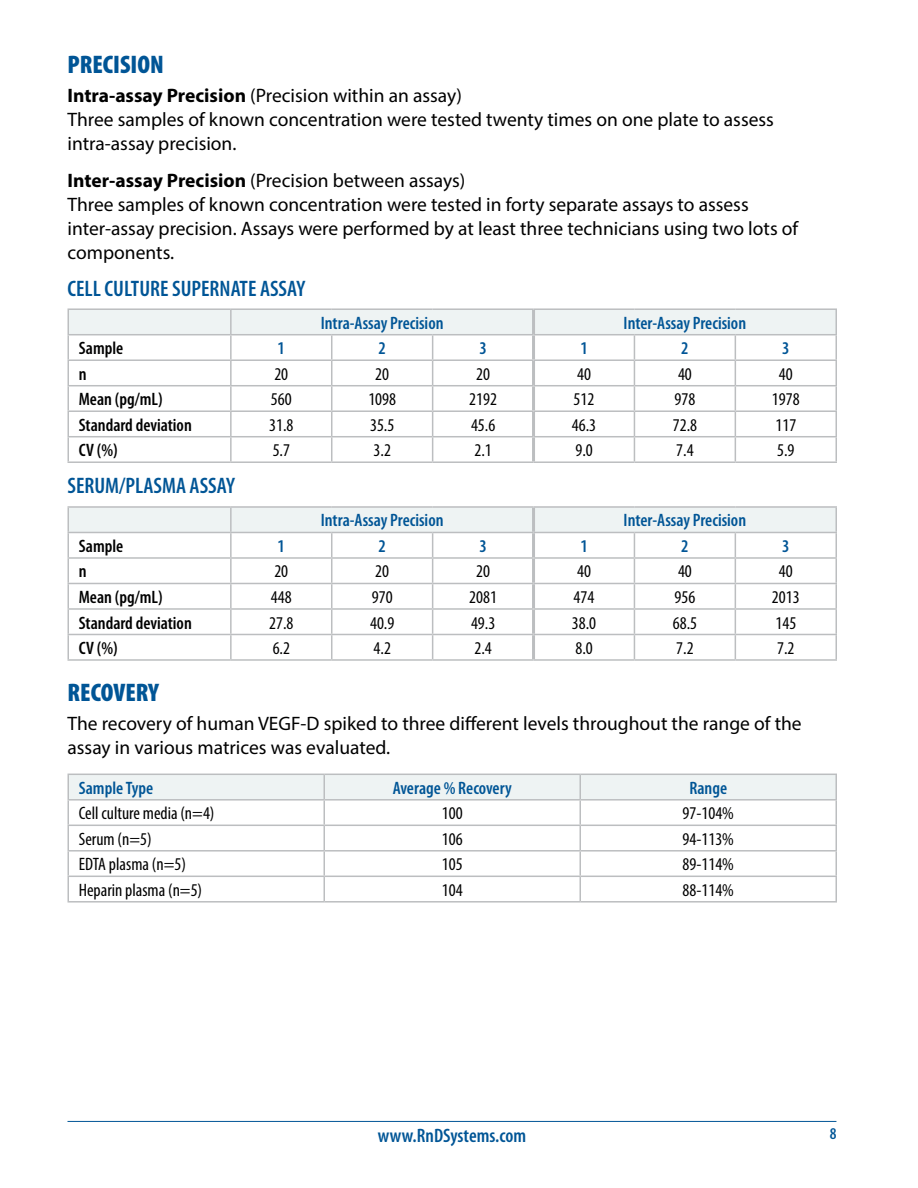
<style>
.page{position:relative;width:918px;height:1188px;background:#fff}
.page>*{position:absolute;margin:0;border:0;box-sizing:border-box;transform-origin:0 0}
.t1{font:900 condensed 25.5px "Myriad Pro";color:#005596}
.t2{font:600 condensed 22.5px "Myriad Pro";color:#005596}
.t3{font:19.5px/24px "Myriad Pro";color:#000}
.t4{font:600 condensed 19.5px "Myriad Pro";color:#005596}
.t5{font:condensed 18px "Myriad Pro";color:#000}
.t6{font:600 condensed 18px "Myriad Pro";color:#005596}
.t7{font:600 condensed 18px "Myriad Pro";color:#000}
.t8{font:600 condensed 16.5px "Myriad Pro";color:#005596}
.s1{font-weight:700}
</style>
<div class="page">
<hr style="left:68px;top:1121px;width:768px;height:1px;background:#005596">
<hr style="left:68px;top:308px;width:163px;height:2px;background:#bcbec0">
<hr style="left:231px;top:308px;width:101px;height:2px;background:#bcbec0">
<hr style="left:332px;top:308px;width:101px;height:2px;background:#bcbec0">
<hr style="left:433px;top:308px;width:101px;height:2px;background:#bcbec0">
<hr style="left:534px;top:308px;width:100px;height:2px;background:#bcbec0">
<hr style="left:634px;top:308px;width:101px;height:2px;background:#bcbec0">
<hr style="left:735px;top:308px;width:102px;height:2px;background:#bcbec0">
<svg style="left:68px;top:309px;width:769px;height:152px"></svg>
<hr style="left:68px;top:461px;width:163px;height:2px;background:#bcbec0">
<hr style="left:231px;top:461px;width:101px;height:2px;background:#bcbec0">
<hr style="left:332px;top:461px;width:101px;height:2px;background:#bcbec0">
<hr style="left:433px;top:461px;width:101px;height:2px;background:#bcbec0">
<hr style="left:534px;top:461px;width:100px;height:2px;background:#bcbec0">
<hr style="left:634px;top:461px;width:101px;height:2px;background:#bcbec0">
<hr style="left:735px;top:461px;width:102px;height:2px;background:#bcbec0">
<hr style="left:532px;top:310px;width:3px;height:24px;background:#bcbec0">
<hr style="left:532px;top:335px;width:3px;height:24px;background:#bcbec0">
<hr style="left:532px;top:361px;width:3px;height:24px;background:#bcbec0">
<hr style="left:532px;top:386px;width:3px;height:24px;background:#bcbec0">
<hr style="left:532px;top:412px;width:3px;height:24px;background:#bcbec0">
<hr style="left:532px;top:437px;width:3px;height:24px;background:#bcbec0">
<hr style="left:68px;top:506px;width:163px;height:2px;background:#bcbec0">
<hr style="left:231px;top:506px;width:101px;height:2px;background:#bcbec0">
<hr style="left:332px;top:506px;width:101px;height:2px;background:#bcbec0">
<hr style="left:433px;top:506px;width:101px;height:2px;background:#bcbec0">
<hr style="left:534px;top:506px;width:100px;height:2px;background:#bcbec0">
<hr style="left:634px;top:506px;width:101px;height:2px;background:#bcbec0">
<hr style="left:735px;top:506px;width:102px;height:2px;background:#bcbec0">
<svg style="left:68px;top:507px;width:769px;height:152px"></svg>
<hr style="left:68px;top:659px;width:163px;height:2px;background:#bcbec0">
<hr style="left:231px;top:659px;width:101px;height:2px;background:#bcbec0">
<hr style="left:332px;top:659px;width:101px;height:2px;background:#bcbec0">
<hr style="left:433px;top:659px;width:101px;height:2px;background:#bcbec0">
<hr style="left:534px;top:659px;width:100px;height:2px;background:#bcbec0">
<hr style="left:634px;top:659px;width:101px;height:2px;background:#bcbec0">
<hr style="left:735px;top:659px;width:102px;height:2px;background:#bcbec0">
<hr style="left:532px;top:508px;width:3px;height:24px;background:#bcbec0">
<hr style="left:532px;top:533px;width:3px;height:24px;background:#bcbec0">
<hr style="left:532px;top:559px;width:3px;height:24px;background:#bcbec0">
<hr style="left:532px;top:584px;width:3px;height:24px;background:#bcbec0">
<hr style="left:532px;top:610px;width:3px;height:24px;background:#bcbec0">
<hr style="left:532px;top:635px;width:3px;height:24px;background:#bcbec0">
<hr style="left:68px;top:901px;width:256px;height:2px;background:#bcbec0">
<hr style="left:324px;top:901px;width:256px;height:2px;background:#bcbec0">
<hr style="left:580px;top:901px;width:257px;height:2px;background:#bcbec0">
<svg style="left:68px;top:774px;width:769px;height:127px"></svg>
<hr style="left:579px;top:775px;width:2px;height:24px;background:#bcbec0">
<h1 class="t1" style="left:68px;top:50px;width:98px">PRECISION</h1>
<p class="t3" style="left:68px;top:83px;width:708px"><span class="s1">Intra-assay Precision</span> (Precision within an assay)<br>Three samples of known concentration were tested twenty times on one plate to assess intra-assay precision.</p>
<p class="t3" style="left:68px;top:168px;width:732px"><span class="s1">Inter-assay Precision</span> (Precision between assays)<br>Three samples of known concentration were tested in forty separate assays to assess inter-assay precision. Assays were performed by at least three technicians using two lots of components.</p>
<p class="t2" style="left:68px;top:276px;width:239px">CELL CULTURE SUPERNATE ASSAY</p>
<p class="t6" style="left:321px;top:313px;width:124px">Intra-Assay Precision</p>
<p class="t6" style="left:624px;top:313px;width:124px">Inter-Assay Precision</p>
<p class="t7" style="left:79px;top:338px;width:46px">Sample</p>
<p class="t6" style="left:278px;top:338px;width:9px">1</p>
<p class="t6" style="left:379px;top:338px;width:9px">2</p>
<p class="t6" style="left:479px;top:338px;width:9px">3</p>
<p class="t6" style="left:580px;top:338px;width:9px">1</p>
<p class="t6" style="left:681px;top:338px;width:9px">2</p>
<p class="t6" style="left:782px;top:338px;width:9px">3</p>
<p class="t7" style="left:79px;top:364px;width:9px">n</p>
<p class="t5" style="left:274px;top:363px;width:15px">20</p>
<p class="t5" style="left:375px;top:363px;width:15px">20</p>
<p class="t5" style="left:476px;top:363px;width:15px">20</p>
<p class="t5" style="left:577px;top:363px;width:15px">40</p>
<p class="t5" style="left:678px;top:363px;width:15px">40</p>
<p class="t5" style="left:779px;top:363px;width:15px">40</p>
<p class="t7" style="left:79px;top:389px;width:85px">Mean (pg/mL)</p>
<p class="t5" style="left:271px;top:388px;width:22px">560</p>
<p class="t5" style="left:368px;top:388px;width:29px">1098</p>
<p class="t5" style="left:469px;top:388px;width:29px">2192</p>
<p class="t5" style="left:574px;top:388px;width:22px">512</p>
<p class="t5" style="left:675px;top:388px;width:22px">978</p>
<p class="t5" style="left:772px;top:388px;width:29px">1978</p>
<p class="t7" style="left:79px;top:415px;width:114px">Standard deviation</p>
<p class="t5" style="left:269px;top:414px;width:26px">31.8</p>
<p class="t5" style="left:370px;top:414px;width:26px">35.5</p>
<p class="t5" style="left:471px;top:414px;width:26px">45.6</p>
<p class="t5" style="left:572px;top:414px;width:26px">46.3</p>
<p class="t5" style="left:673px;top:414px;width:26px">72.8</p>
<p class="t5" style="left:775px;top:414px;width:22px">117</p>
<p class="t7" style="left:79px;top:440px;width:40px">CV (%)</p>
<p class="t5" style="left:273px;top:439px;width:19px">5.7</p>
<p class="t5" style="left:374px;top:439px;width:19px">3.2</p>
<p class="t5" style="left:475px;top:439px;width:19px">2.1</p>
<p class="t5" style="left:575px;top:439px;width:19px">9.0</p>
<p class="t5" style="left:676px;top:439px;width:19px">7.4</p>
<p class="t5" style="left:777px;top:439px;width:19px">5.9</p>
<p class="t2" style="left:68px;top:474px;width:169px">SERUM/PLASMA ASSAY</p>
<p class="t6" style="left:321px;top:511px;width:124px">Intra-Assay Precision</p>
<p class="t6" style="left:624px;top:511px;width:124px">Inter-Assay Precision</p>
<p class="t7" style="left:79px;top:536px;width:46px">Sample</p>
<p class="t6" style="left:278px;top:536px;width:9px">1</p>
<p class="t6" style="left:379px;top:536px;width:9px">2</p>
<p class="t6" style="left:479px;top:536px;width:9px">3</p>
<p class="t6" style="left:580px;top:536px;width:9px">1</p>
<p class="t6" style="left:681px;top:536px;width:9px">2</p>
<p class="t6" style="left:782px;top:536px;width:9px">3</p>
<p class="t7" style="left:79px;top:562px;width:9px">n</p>
<p class="t5" style="left:274px;top:561px;width:15px">20</p>
<p class="t5" style="left:375px;top:561px;width:15px">20</p>
<p class="t5" style="left:476px;top:561px;width:15px">20</p>
<p class="t5" style="left:577px;top:561px;width:15px">40</p>
<p class="t5" style="left:678px;top:561px;width:15px">40</p>
<p class="t5" style="left:779px;top:561px;width:15px">40</p>
<p class="t7" style="left:79px;top:587px;width:85px">Mean (pg/mL)</p>
<p class="t5" style="left:271px;top:586px;width:22px">448</p>
<p class="t5" style="left:372px;top:586px;width:22px">970</p>
<p class="t5" style="left:469px;top:586px;width:29px">2081</p>
<p class="t5" style="left:574px;top:586px;width:22px">474</p>
<p class="t5" style="left:675px;top:586px;width:22px">956</p>
<p class="t5" style="left:772px;top:586px;width:29px">2013</p>
<p class="t7" style="left:79px;top:613px;width:114px">Standard deviation</p>
<p class="t5" style="left:269px;top:612px;width:26px">27.8</p>
<p class="t5" style="left:370px;top:612px;width:26px">40.9</p>
<p class="t5" style="left:471px;top:612px;width:26px">49.3</p>
<p class="t5" style="left:572px;top:612px;width:26px">38.0</p>
<p class="t5" style="left:673px;top:612px;width:26px">68.5</p>
<p class="t5" style="left:775px;top:612px;width:22px">145</p>
<p class="t7" style="left:79px;top:638px;width:40px">CV (%)</p>
<p class="t5" style="left:273px;top:637px;width:19px">6.2</p>
<p class="t5" style="left:374px;top:637px;width:19px">4.2</p>
<p class="t5" style="left:475px;top:637px;width:19px">2.4</p>
<p class="t5" style="left:575px;top:637px;width:19px">8.0</p>
<p class="t5" style="left:676px;top:637px;width:19px">7.2</p>
<p class="t5" style="left:777px;top:637px;width:19px">7.2</p>
<h1 class="t1" style="left:68px;top:679px;width:93px">RECOVERY</h1>
<p class="t3" style="left:68px;top:711px;width:736px">The recovery of human VEGF-D spiked to three different levels throughout the range of the assay in various matrices was evaluated.</p>
<p class="t6" style="left:79px;top:778px;width:76px">Sample Type</p>
<p class="t6" style="left:393px;top:778px;width:120px">Average % Recovery</p>
<p class="t6" style="left:689px;top:778px;width:39px">Range</p>
<p class="t5" style="left:79px;top:802px;width:137px">Cell culture media (n=4)</p>
<p class="t5" style="left:442px;top:802px;width:22px">100</p>
<p class="t5" style="left:683px;top:802px;width:53px">97-104%</p>
<p class="t5" style="left:79px;top:828px;width:74px">Serum (n=5)</p>
<p class="t5" style="left:442px;top:828px;width:22px">106</p>
<p class="t5" style="left:683px;top:828px;width:53px">94-113%</p>
<p class="t5" style="left:79px;top:853px;width:109px">EDTA plasma (n=5)</p>
<p class="t5" style="left:442px;top:853px;width:22px">105</p>
<p class="t5" style="left:683px;top:853px;width:53px">89-114%</p>
<p class="t5" style="left:79px;top:879px;width:125px">Heparin plasma (n=5)</p>
<p class="t5" style="left:442px;top:879px;width:22px">104</p>
<p class="t5" style="left:683px;top:879px;width:53px">88-114%</p>
<p class="t4" style="left:378px;top:1124px;width:150px">www.RnDSystems.com</p>
<p class="t8" style="left:830px;top:1125px;width:8px">8</p>
</div>
